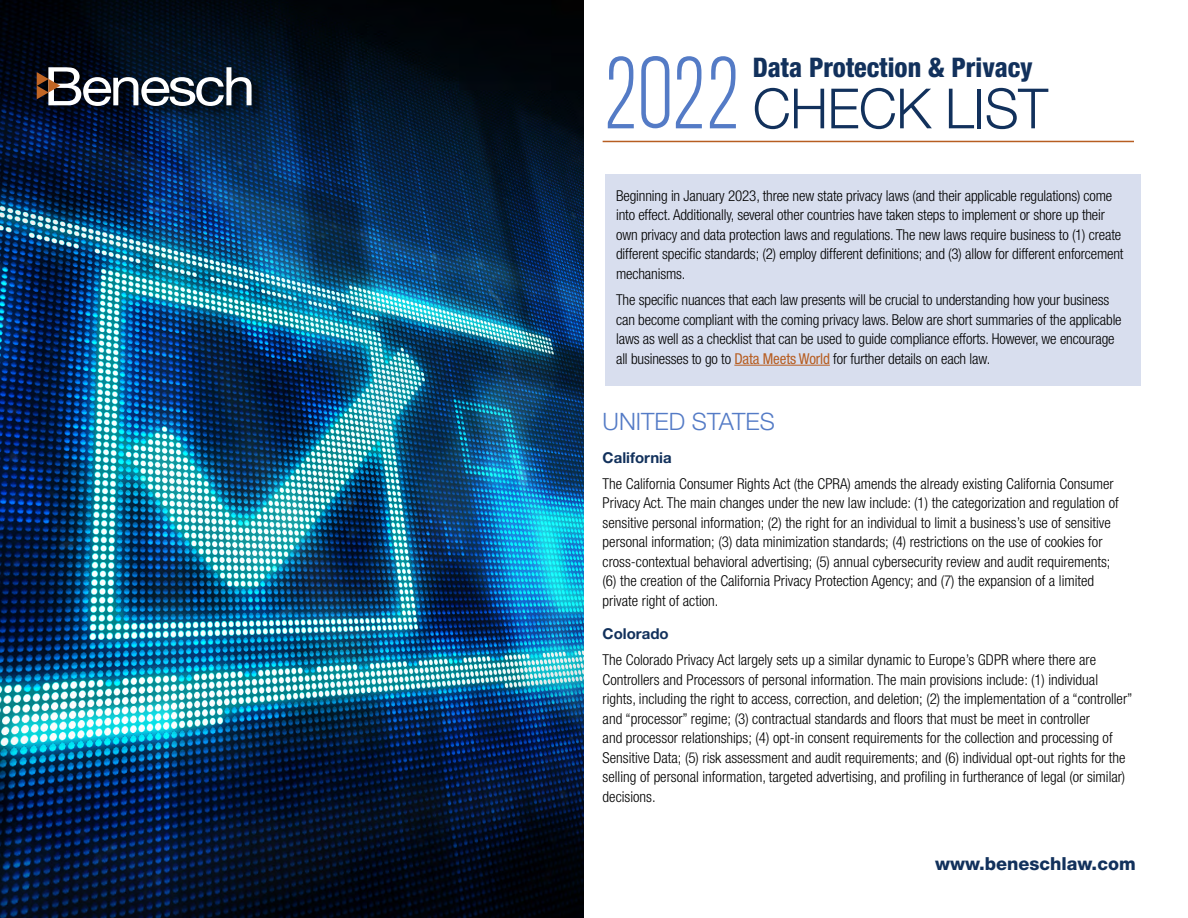
<style>
.page{position:relative;width:1188px;height:918px;background:#fff}
.page>*{position:absolute;margin:0;border:0;box-sizing:border-box;transform-origin:0 0}
.t1{font:300 55.5px "Helvetica Neue";letter-spacing:-.01em;color:#12315c}
.t2{font:800 condensed 27px "Helvetica Neue";color:#12315c}
.t3{font:300 24px "Helvetica Neue";color:#547bc6}
.t4{font:800 18px "Helvetica Neue";color:#12315c}
.t5{font:300 condensed 15px/19.5px "Helvetica Neue";color:#000}
.t6{font:700 15px "Helvetica Neue";color:#12315c}
.s1{font-family:"Akzidenz Grotesk BE";font-stretch:condensed;font-size:102px;color:#547bc6}
.s2{font-weight:400;color:#b75e22}
</style>
<div class="page">
<div style="left:605px;top:174px;width:535px;height:212px;background:#d8deee"></div>
<img style="left:0;top:0;width:583px;height:918px">
<hr style="left:734px;top:365px;width:96px;height:1px;background:#b75e22">
<div style="left:36px;top:66px;width:228px;height:52px;background:#000;opacity:.8"></div>
<svg style="left:37px;top:67px;width:215px;height:39px"></svg>
<hr style="left:603px;top:141px;width:531px;height:1px;background:#b75e22">
<h1 class="t1" style="left:604px;top:75px;width:446px"><span class="s1">2022</span> CHECK LIST</h1>
<h2 class="t2" style="left:753px;top:51px;width:281px">Data Protection &amp; Privacy</h2>
<p class="t5" style="left:616px;top:186px;width:509px">Beginning in January 2023, three new state privacy laws (and their applicable regulations) come into effect. Additionally, several other countries have taken steps to implement or shore up their own privacy and data protection laws and regulations. The new laws require business to (1) create different specific standards; (2) employ different definitions; and (3) allow for different enforcement mechanisms.</p>
<p class="t5" style="left:616px;top:290px;width:507px">The specific nuances that each law presents will be crucial to understanding how your business can become compliant with the coming privacy laws. Below are short summaries of the applicable laws as well as a checklist that can be used to guide compliance efforts. However, we encourage all businesses to go to <span class="s2">Data Meets World</span> for further details on each law.</p>
<h3 class="t3" style="left:603px;top:406px;width:174px">UNITED STATES</h3>
<p class="t6" style="left:603px;top:448px;width:71px">California</p>
<p class="t5" style="left:603px;top:474px;width:518px">The California Consumer Rights Act (the CPRA) amends the already existing California Consumer Privacy Act. The main changes under the new law include: (1) the categorization and regulation of sensitive personal information; (2) the right for an individual to limit a business’s use of sensitive personal information; (3) data minimization standards; (4) restrictions on the use of cookies for cross-contextual behavioral advertising; (5) annual cybersecurity review and audit requirements; (6) the creation of the California Privacy Protection Agency; and (7) the expansion of a limited private right of action.</p>
<p class="t6" style="left:603px;top:624px;width:68px">Colorado</p>
<p class="t5" style="left:603px;top:650px;width:531px">The Colorado Privacy Act largely sets up a similar dynamic to Europe’s GDPR where there are Controllers and Processors of personal information. The main provisions include: (1) individual rights, including the right to access, correction, and deletion; (2) the implementation of a “controller” and “processor” regime; (3) contractual standards and floors that must be meet in controller<br>and processor relationships; (4) opt-in consent requirements for the collection and processing of Sensitive Data; (5) risk assessment and audit requirements; and (6) individual opt-out rights for the selling of personal information, targeted advertising, and profiling in furtherance of legal (or similar) decisions.</p>
<p class="t4" style="left:935px;top:853px;width:202px">www.beneschlaw.com</p>
</div>
